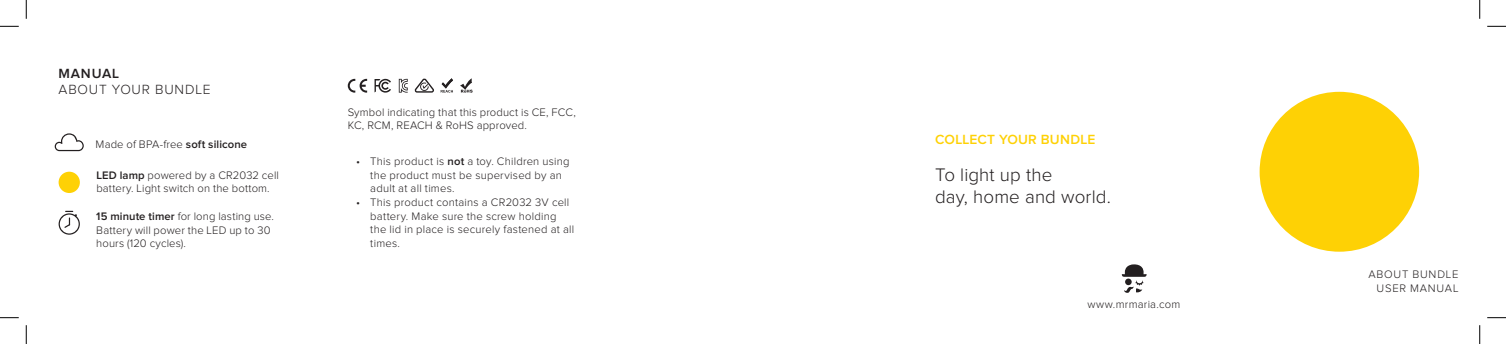
<style>
.page{position:relative;width:1506px;height:344px;background:#fff}
.page>*{position:absolute;margin:0;border:0;box-sizing:border-box;transform-origin:0 0}
.t1{font:300 18.75px/22.5px "Proxima Nova";letter-spacing:.005em;color:#231f20}
.t2{font:600 13.75px "Proxima Nova";letter-spacing:.015em;color:#fed105}
.t3{font:300 13.75px "Proxima Nova";letter-spacing:.06em;color:#231f20}
.t4{font:600 13.75px "Proxima Nova";letter-spacing:.06em;color:#231f20}
.t5{font:300 11.25px/13.5px "Proxima Nova";letter-spacing:.02em;color:#231f20}
.t6{font:300 11.25px/13.5px "Proxima Nova";letter-spacing:.07em;color:#231f20;text-align:right}
.s1{font-weight:600}
</style>
<div class="page">
<div style="left:1259px;top:92px;width:159px;height:159px;background:#fed105;border-radius:50%"></div>
<div style="left:59px;top:171px;width:21px;height:21px;background:#fed105;border-radius:50%"></div>
<svg style="left:1121px;top:264px;width:25px;height:28px"></svg>
<svg style="left:348px;top:79px;width:19px;height:13px"></svg>
<svg style="left:399px;top:79px;width:9px;height:13px"></svg>
<svg style="left:440px;top:78px;width:13px;height:14px"></svg>
<svg style="left:460px;top:78px;width:12px;height:14px"></svg>
<svg style="left:374px;top:79px;width:17px;height:13px"></svg>
<svg style="left:414px;top:78px;width:20px;height:14px"></svg>
<svg style="left:55px;top:133px;width:29px;height:18px"></svg>
<svg style="left:59px;top:210px;width:21px;height:24px"></svg>
<svg style="left:0;top:25px;width:19px;height:2px"></svg>
<svg style="left:1487px;top:25px;width:18px;height:2px"></svg>
<svg style="left:0;top:317px;width:19px;height:1px"></svg>
<svg style="left:1487px;top:317px;width:18px;height:1px"></svg>
<svg style="left:25px;top:0;width:2px;height:19px"></svg>
<svg style="left:25px;top:325px;width:2px;height:18px"></svg>
<svg style="left:1479px;top:0;width:1px;height:19px"></svg>
<svg style="left:1479px;top:325px;width:1px;height:18px"></svg>
<p class="t4" style="left:59px;top:67px;width:62px">MANUAL</p>
<p class="t3" style="left:59px;top:84px;width:154px">ABOUT YOUR BUNDLE</p>
<p class="t5" style="left:96px;top:137px;width:153px">Made of BPA-free <span class="s1">soft silicone</span></p>
<p class="t5" style="left:96px;top:168px;width:184px"><span class="s1">LED lamp</span> powered by a CR2032 cell battery. Light switch on the bottom.</p>
<p class="t5" style="left:96px;top:210px;width:179px"><span class="s1">15 minute timer</span> for long lasting use.<br>Battery will power the LED up to 30 hours (120 cycles).</p>
<p class="t5" style="left:348px;top:106px;width:229px">Symbol indicating that this product is CE, FCC,<br>KC, RCM, REACH &amp; RoHS approved.</p>
<p class="t5" style="left:370px;top:155px;width:201px;text-indent:-14px">• This product is <span class="s1">not</span> a toy. Children using the product must be supervised by an adult at all times.</p>
<p class="t5" style="left:370px;top:196px;width:205px;text-indent:-14px">• This product contains a CR2032 3V cell battery. Make sure the screw holding the lid in place is securely fastened at all times.</p>
<p class="t2" style="left:935px;top:133px;width:162px">COLLECT YOUR BUNDLE</p>
<h1 class="t1" style="left:935px;top:164px;width:177px">To light up the<br>day, home and world.</h1>
<p class="t5" style="left:1087px;top:297px;width:94px">www.mrmaria.com</p>
<p class="t6" style="left:1368px;top:268px;width:91px">ABOUT BUNDLE<br>USER MANUAL</p>
</div>
